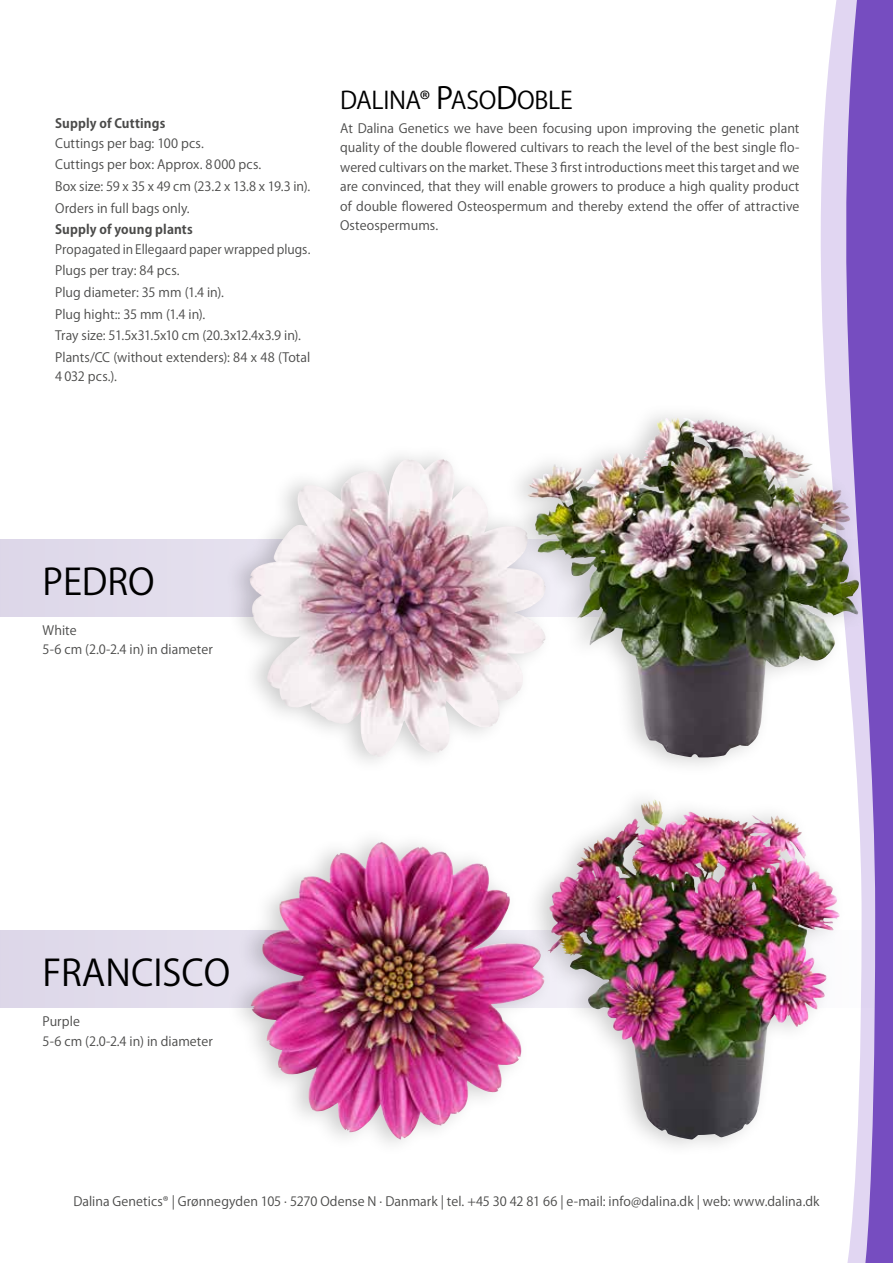
<style>
.page{position:relative;width:893px;height:1263px;background:#fff}
.page>*{position:absolute;margin:0;border:0;box-sizing:border-box;transform-origin:0 0}
.t1{font:36px "Koz Go Pro";color:#000}
.t2{font:24px "Koz Go Pro";letter-spacing:-.015em;color:#000}
.t3{font:12.75px/21.6px "Koz Go Pro";letter-spacing:.005em;color:#4a4a49}
.t4{font:700 12.75px "Koz Go Pro";letter-spacing:.015em;color:#4a4a49}
.s1{font-size:30px}
</style>
<div class="page">
<div style="left:0;top:539px;width:893px;height:77px;background:#e0dbeb"></div>
<div style="left:0;top:931px;width:893px;height:76px;background:#e0dbeb"></div>
<div style="left:223px;top:443px;width:332px;height:332px;background:#000;opacity:.2"></div>
<img style="left:250px;top:459px;width:158px;height:263px">
<div style="left:225px;top:826px;width:329px;height:331px;background:#000;opacity:.2"></div>
<img style="left:251px;top:842px;width:130px;height:225px">
<div style="left:502px;top:401px;width:366px;height:376px;background:#000;opacity:.2"></div>
<img style="left:601px;top:418px;width:76px;height:49px">
<div style="left:523px;top:784px;width:325px;height:374px;background:#000;opacity:.2"></div>
<img style="left:582px;top:800px;width:73px;height:59px">
<svg style="left:819px;top:0;width:74px;height:1263px"></svg>
<p class="t4" style="left:55px;top:115px;width:112px">Supply of Cuttings</p>
<p class="t3" style="left:55px;top:133px;width:257px">Cuttings per bag: 100 pcs.<br>Cuttings per box: Approx. 8000 pcs.<br>Box size: 59 x 35 x 49 cm (23.2 x 13.8 x 19.3 in).<br>Orders in full bags only.</p>
<p class="t4" style="left:55px;top:221px;width:139px">Supply of young plants</p>
<p class="t3" style="left:55px;top:239px;width:257px">Propagated in Ellegaard paper wrapped plugs.<br>Plugs per tray: 84 pcs.<br>Plug diameter: 35 mm (1.4 in).<br>Plug hight:: 35 mm (1.4 in).<br>Tray size: 51.5x31.5x10 cm (20.3x12.4x3.9 in).<br>Plants/CC (without extenders): 84 x 48 (Total</p>
<p class="t3" style="left:55px;top:366px;width:63px">4 032 pcs.).</p>
<h2 class="t2" style="left:340px;top:85px;width:234px">Dalina® <span class="s1">P</span>aso<span class="s1">D</span>oble</h2>
<p class="t3" style="left:340px;top:119px;width:461px;line-height:19.5px;text-align:justify">At Dalina Genetics we have been focusing upon improving the genetic plant quality of the double flowered cultivars to reach the level of the best single flo&shy;wered cultivars on the market. These 3 first introductions meet this target and we are convinced, that they will enable growers to produce a high quality product of double flowered Osteospermum and thereby extend the offer of attractive Osteospermums.</p>
<h1 class="t1" style="left:43px;top:558px;width:114px">Pedro</h1>
<p class="t3" style="left:43px;top:621px;width:172px;line-height:19.5px">White<br>5-6 cm (2.0-2.4 in) in diameter</p>
<h1 class="t1" style="left:43px;top:949px;width:189px">Francisco</h1>
<p class="t3" style="left:43px;top:1012px;width:172px;line-height:19.5px">Purple<br>5-6 cm (2.0-2.4 in) in diameter</p>
<p class="t3" style="left:73px;top:1190px;width:748px">Dalina Genetics® | Grønnegyden 105 · 5270 Odense N · Danmark | tel. +45 30 42 81 66 | e-mail: info@dalina.dk | web: www.dalina.dk</p>
</div>
